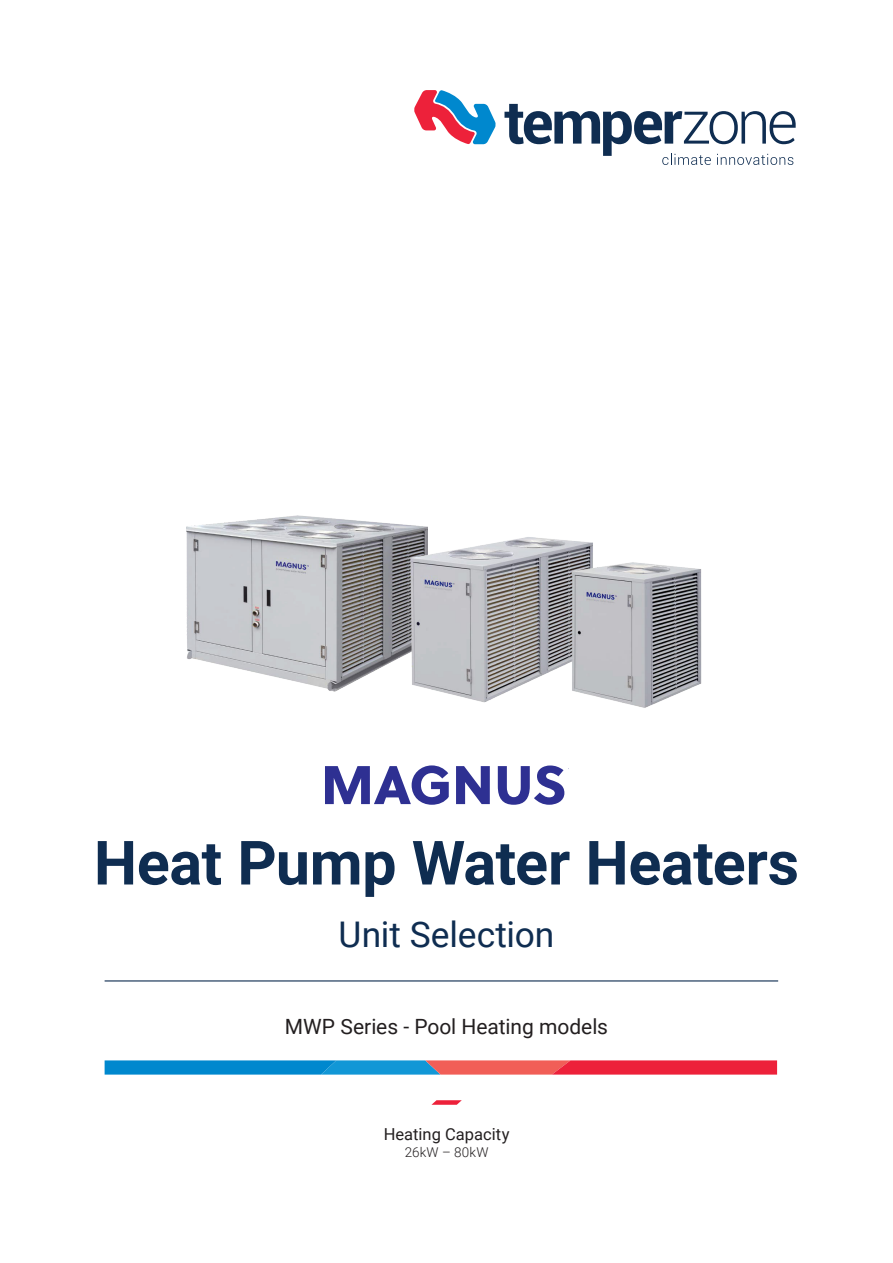
<style>
.page{position:relative;width:893px;height:1263px;background:#fff}
.page>*{position:absolute;margin:0;border:0;box-sizing:border-box;transform-origin:0 0}
.Cover_category{font:700 61.05px "Roboto";letter-spacing:-.01em;color:#0f2d51}
.Cover_category-2{font:35.4px "Roboto";color:#0f2d51}
.Model_info{font:21px "Roboto";color:#231f20}
.Capacity{font:16.5px "Roboto";color:#231f20}
.Capacity_Value{font:300 13.5px "Roboto";letter-spacing:.015em;color:#231f20}
</style>
<div class="page">
<hr style="left:105px;top:980px;width:673px;height:1px;background:#0f2d51">
<svg style="left:431px;top:1100px;width:31px;height:5px"></svg>
<svg style="left:414px;top:90px;width:82px;height:54px"></svg>
<svg style="left:504px;top:104px;width:292px;height:61px"></svg>
<svg style="left:105px;top:1060px;width:672px;height:14px"></svg>
<svg style="left:325px;top:765px;width:124px;height:40px"></svg>
<svg style="left:456px;top:766px;width:34px;height:38px"></svg>
<svg style="left:498px;top:765px;width:71px;height:40px"></svg>
<img style="left:186px;top:515px;width:241px;height:177px">
<img style="left:403px;top:530px;width:190px;height:173px">
<img style="left:567px;top:555px;width:135px;height:153px">
<p class="Cover_category" style="left:94px;top:820px;width:707px">Heat Pump Water Heaters</p>
<p class="Cover_category-2" style="left:339px;top:910px;width:217px">Unit Selection</p>
<p class="Model_info" style="left:285px;top:1012px;width:325px">MWP Series - Pool Heating models</p>
<p class="Capacity" style="left:384px;top:1123px;width:127px">Heating Capacity</p>
<p class="Capacity_Value" style="left:405px;top:1142px;width:85px">26kW – 80kW</p>
</div>
